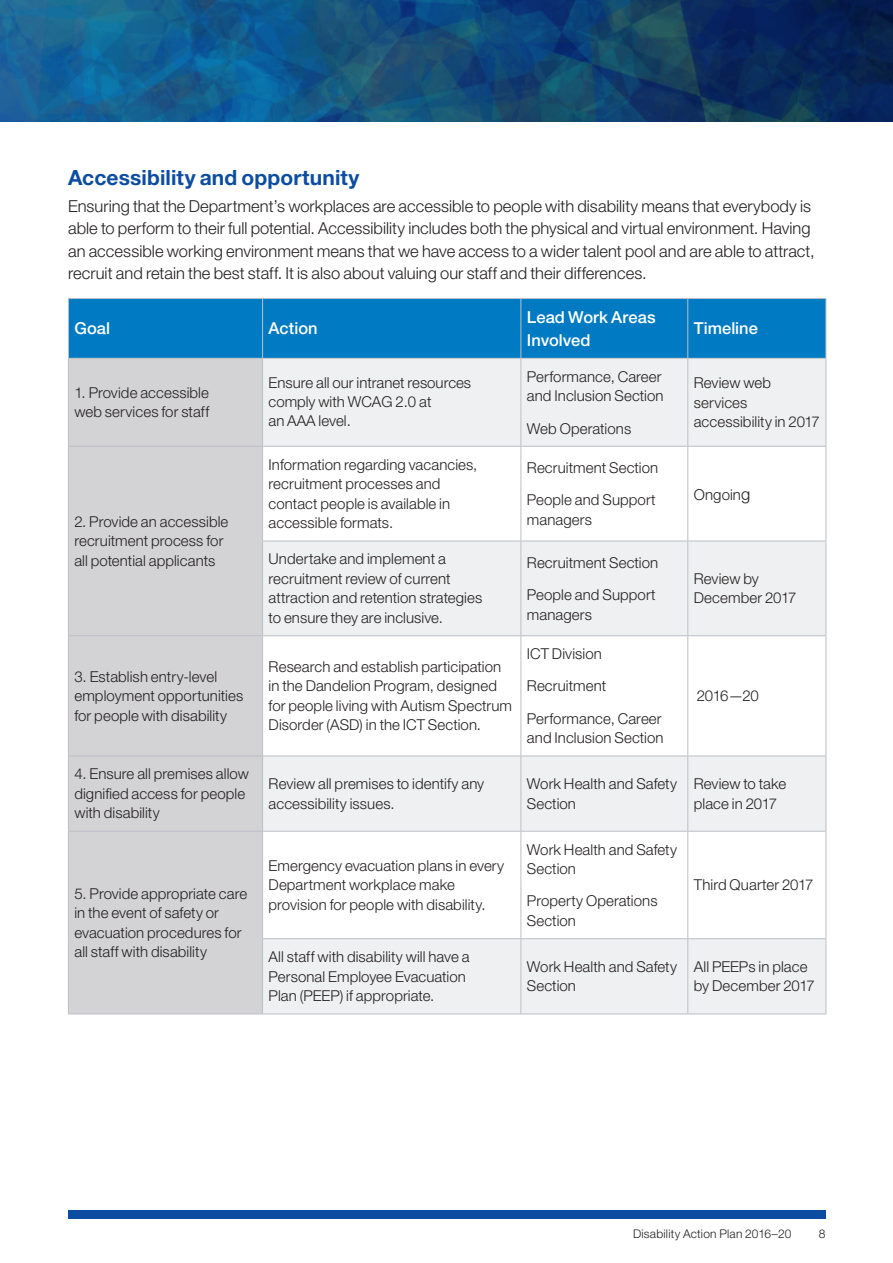
<style>
.page{position:relative;width:893px;height:1263px;background:#fff}
.page>*{position:absolute;margin:0;border:0;box-sizing:border-box;transform-origin:0 0}
.t1{font:700 21px "Helvetica Neue LT Std";letter-spacing:.005em;color:#0d4da1}
.t2{font:300 16.5px/22.5px "Helvetica Neue LT Std";color:#231f20}
.t3{font:500 16.5px/22.5px "Helvetica Neue LT Std";letter-spacing:.005em;color:#fff}
.t4{font:300 15px/19.5px "Helvetica Neue LT Std";letter-spacing:.005em;color:#231f20}
.t5{font:300 12px "Helvetica Neue LT Std";letter-spacing:.02em;color:#231f20}
.s1{font-size:16.5px}
</style>
<div class="page">
<img style="left:0;top:0;width:893px;height:121px">
<div style="left:68px;top:1210px;width:757px;height:8px;background:#0d4da1"></div>
<div style="left:69px;top:299px;width:756px;height:59px;background:#007bc3"></div>
<div style="left:69px;top:359px;width:193px;height:654px;background:#d3d3d6"></div>
<svg style="left:263px;top:359px;width:562px;height:654px;fill:#eff0f1"></svg>
<hr style="left:68px;top:359px;width:1px;height:87px;background:#bdbfc7">
<hr style="left:68px;top:358px;width:195px;height:1px;background:#bdbfc7">
<hr style="left:262px;top:359px;width:1px;height:87px;background:#bdbfc7">
<hr style="left:68px;top:298px;width:195px;height:1px;background:#bdbfc7">
<hr style="left:68px;top:299px;width:1px;height:59px;background:#bdbfc7">
<hr style="left:263px;top:298px;width:258px;height:1px;background:#bdbfc7">
<hr style="left:262px;top:299px;width:1px;height:59px;background:#bdbfc7">
<hr style="left:521px;top:298px;width:167px;height:1px;background:#bdbfc7">
<hr style="left:520px;top:299px;width:1px;height:59px;background:#bdbfc7">
<hr style="left:688px;top:298px;width:138px;height:1px;background:#bdbfc7">
<hr style="left:687px;top:299px;width:1px;height:59px;background:#bdbfc7">
<hr style="left:825px;top:299px;width:1px;height:59px;background:#bdbfc7">
<hr style="left:520px;top:359px;width:1px;height:87px;background:#bdbfc7">
<hr style="left:687px;top:359px;width:1px;height:87px;background:#bdbfc7">
<hr style="left:68px;top:446px;width:195px;height:1px;background:#bdbfc7">
<hr style="left:68px;top:447px;width:1px;height:94px;background:#bdbfc7">
<hr style="left:262px;top:447px;width:1px;height:94px;background:#bdbfc7">
<hr style="left:520px;top:447px;width:1px;height:94px;background:#bdbfc7">
<hr style="left:687px;top:447px;width:1px;height:94px;background:#bdbfc7">
<hr style="left:825px;top:447px;width:1px;height:94px;background:#bdbfc7">
<hr style="left:68px;top:541px;width:1px;height:94px;background:#bdbfc7">
<hr style="left:68px;top:636px;width:1px;height:120px;background:#bdbfc7">
<hr style="left:262px;top:636px;width:1px;height:120px;background:#bdbfc7">
<hr style="left:520px;top:636px;width:1px;height:120px;background:#bdbfc7">
<hr style="left:687px;top:636px;width:1px;height:120px;background:#bdbfc7">
<hr style="left:825px;top:636px;width:1px;height:120px;background:#bdbfc7">
<hr style="left:68px;top:831px;width:1px;height:108px;background:#bdbfc7">
<hr style="left:262px;top:831px;width:1px;height:107px;background:#bdbfc7">
<hr style="left:520px;top:831px;width:1px;height:107px;background:#bdbfc7">
<hr style="left:687px;top:831px;width:1px;height:107px;background:#bdbfc7">
<hr style="left:825px;top:831px;width:1px;height:107px;background:#bdbfc7">
<hr style="left:68px;top:939px;width:1px;height:74px;background:#bdbfc7">
<hr style="left:263px;top:358px;width:258px;height:1px;background:#bdbfc7">
<hr style="left:521px;top:358px;width:167px;height:1px;background:#bdbfc7">
<hr style="left:688px;top:358px;width:138px;height:1px;background:#bdbfc7">
<hr style="left:825px;top:359px;width:1px;height:87px;background:#bdbfc7">
<hr style="left:263px;top:446px;width:258px;height:1px;background:#bdbfc7">
<hr style="left:521px;top:446px;width:167px;height:1px;background:#bdbfc7">
<hr style="left:688px;top:446px;width:138px;height:1px;background:#bdbfc7">
<hr style="left:262px;top:541px;width:259px;height:1px;background:#bdbfc7">
<hr style="left:521px;top:541px;width:167px;height:1px;background:#bdbfc7">
<hr style="left:688px;top:541px;width:138px;height:1px;background:#bdbfc7">
<hr style="left:262px;top:541px;width:1px;height:94px;background:#bdbfc7">
<hr style="left:520px;top:541px;width:1px;height:94px;background:#bdbfc7">
<hr style="left:687px;top:541px;width:1px;height:94px;background:#bdbfc7">
<hr style="left:825px;top:541px;width:1px;height:94px;background:#bdbfc7">
<hr style="left:68px;top:635px;width:195px;height:1px;background:#bdbfc7">
<hr style="left:263px;top:635px;width:258px;height:1px;background:#bdbfc7">
<hr style="left:521px;top:635px;width:167px;height:1px;background:#bdbfc7">
<hr style="left:688px;top:635px;width:138px;height:1px;background:#bdbfc7">
<hr style="left:68px;top:756px;width:1px;height:75px;background:#bdbfc7">
<hr style="left:68px;top:756px;width:195px;height:1px;background:#bdbfc7">
<hr style="left:263px;top:756px;width:258px;height:1px;background:#bdbfc7">
<hr style="left:521px;top:756px;width:167px;height:1px;background:#bdbfc7">
<hr style="left:688px;top:756px;width:138px;height:1px;background:#bdbfc7">
<hr style="left:262px;top:756px;width:1px;height:75px;background:#bdbfc7">
<hr style="left:520px;top:756px;width:1px;height:75px;background:#bdbfc7">
<hr style="left:687px;top:756px;width:1px;height:75px;background:#bdbfc7">
<hr style="left:825px;top:756px;width:1px;height:75px;background:#bdbfc7">
<hr style="left:68px;top:831px;width:195px;height:1px;background:#bdbfc7">
<hr style="left:263px;top:831px;width:258px;height:1px;background:#bdbfc7">
<hr style="left:521px;top:831px;width:167px;height:1px;background:#bdbfc7">
<hr style="left:688px;top:831px;width:138px;height:1px;background:#bdbfc7">
<hr style="left:262px;top:938px;width:259px;height:1px;background:#bdbfc7">
<hr style="left:521px;top:938px;width:167px;height:1px;background:#bdbfc7">
<hr style="left:688px;top:938px;width:138px;height:1px;background:#bdbfc7">
<hr style="left:262px;top:939px;width:1px;height:74px;background:#bdbfc7">
<hr style="left:520px;top:939px;width:1px;height:74px;background:#bdbfc7">
<hr style="left:687px;top:939px;width:1px;height:74px;background:#bdbfc7">
<hr style="left:825px;top:939px;width:1px;height:74px;background:#bdbfc7">
<hr style="left:68px;top:1013px;width:195px;height:1px;background:#bdbfc7">
<hr style="left:263px;top:1013px;width:258px;height:1px;background:#bdbfc7">
<hr style="left:521px;top:1013px;width:167px;height:1px;background:#bdbfc7">
<hr style="left:688px;top:1013px;width:138px;height:1px;background:#bdbfc7">
<h1 class="t1" style="left:68px;top:165px;width:293px">Accessibility and opportunity</h1>
<p class="t2" style="left:68px;top:194px;width:748px">Ensuring that the Department’s workplaces are accessible to people with disability means that everybody is able to perform to their full potential. Accessibility includes both the physical and virtual environment. Having an accessible working environment means that we have access to a wider talent pool and are able to attract, recruit and retain the best staff. It is also about valuing our staff and their differences.</p>
<p class="t3" style="left:74px;top:317px;width:37px">Goal</p>
<p class="t3" style="left:269px;top:317px;width:51px">Action</p>
<p class="t3" style="left:527px;top:306px;width:130px">Lead Work Areas<br>Involved</p>
<p class="t3" style="left:694px;top:317px;width:66px">Timeline</p>
<p class="t4" style="left:74px;top:382px;width:136px">1. Provide accessible web services for staff</p>
<p class="t4" style="left:269px;top:373px;width:204px;line-height:18.9px">Ensure all our intranet resources comply with WCAG 2.0 at<br>an AAA level.</p>
<p class="t4" style="left:527px;top:366px;width:138px">Performance, Career and Inclusion Section</p>
<p class="t4" style="left:527px;top:418px;width:106px">Web Operations</p>
<p class="t4" style="left:694px;top:373px;width:128px">Review web services accessibility in 2017</p>
<p class="t4" style="left:269px;top:454px;width:210px">Information regarding vacancies,</p>
<p class="t4" style="left:527px;top:458px;width:133px">Recruitment Section</p>
<p class="t4" style="left:269px;top:474px;width:183px">recruitment processes and contact people is available in</p>
<p class="t4" style="left:527px;top:490px;width:130px">People and Support</p>
<p class="t4" style="left:694px;top:484px;width:58px">Ongoin<span class="s1">g</span></p>
<p class="t4" style="left:74px;top:511px;width:156px">2. Provide an accessible</p>
<p class="t4" style="left:269px;top:513px;width:126px">accessible formats.</p>
<p class="t4" style="left:527px;top:509px;width:67px">managers</p>
<p class="t4" style="left:74px;top:531px;width:151px">recruitment process for all potential applicants</p>
<p class="t4" style="left:269px;top:549px;width:179px">Undertake and implement a</p>
<p class="t4" style="left:527px;top:552px;width:133px">Recruitment Section</p>
<p class="t4" style="left:269px;top:569px;width:184px">recruitment review of current</p>
<p class="t4" style="left:694px;top:569px;width:66px">Review by</p>
<p class="t4" style="left:269px;top:588px;width:215px">attraction and retention strategies</p>
<p class="t4" style="left:527px;top:585px;width:130px">People and Support</p>
<p class="t4" style="left:694px;top:588px;width:104px">December 2017</p>
<p class="t4" style="left:269px;top:608px;width:176px">to ensure they are inclusive.</p>
<p class="t4" style="left:527px;top:604px;width:67px">managers</p>
<p class="t4" style="left:527px;top:644px;width:77px">ICT Division</p>
<p class="t4" style="left:74px;top:666px;width:170px">3. Establish entry-level employment opportunities for people with disability</p>
<p class="t4" style="left:269px;top:656px;width:245px">Research and establish participation in the Dandelion Program, designed for people living with Autism Spectrum Disorder (ASD) in the ICT Section.</p>
<p class="t4" style="left:527px;top:670px;width:136px;line-height:32.2px">Recruitment<br>Performance, Career</p>
<p class="t4" style="left:527px;top:728px;width:138px">and Inclusion Section</p>
<p class="t4" style="left:697px;top:686px;width:64px">2016—20</p>
<p class="t4" style="left:74px;top:764px;width:176px">4. Ensure all premises allow dignified access for people with disability</p>
<p class="t4" style="left:269px;top:774px;width:217px">Review all premises to identify any accessibility issues.</p>
<p class="t4" style="left:527px;top:774px;width:152px">Work Health and Safety<br>Section</p>
<p class="t4" style="left:694px;top:774px;width:94px">Review to take place in 2017</p>
<p class="t4" style="left:527px;top:839px;width:152px">Work Health and Safety</p>
<p class="t4" style="left:269px;top:855px;width:237px">Emergency evacuation plans in every</p>
<p class="t4" style="left:527px;top:859px;width:51px">Section</p>
<p class="t4" style="left:74px;top:883px;width:174px">5. Provide appropriate care in the event of safety or</p>
<p class="t4" style="left:269px;top:875px;width:218px">Department workplace make provision for people with disability.</p>
<p class="t4" style="left:694px;top:875px;width:121px">Third Quarter 2017</p>
<p class="t4" style="left:527px;top:891px;width:132px">Property Operations<br>Section</p>
<p class="t4" style="left:74px;top:922px;width:169px">evacuation procedures for all staff with disability</p>
<p class="t4" style="left:269px;top:947px;width:202px">All staff with disability will have a<br>Personal Employee Evacuation<br>Plan (PEEP) if appropriate.</p>
<p class="t4" style="left:527px;top:956px;width:152px">Work Health and Safety<br>Section</p>
<p class="t4" style="left:694px;top:956px;width:122px">All PEEPs in place by December 2017</p>
<p class="t5" style="left:633px;top:1226px;width:160px">Disability Action Plan 2016–20</p>
<p class="t5" style="left:819px;top:1226px;width:8px">8</p>
</div>
